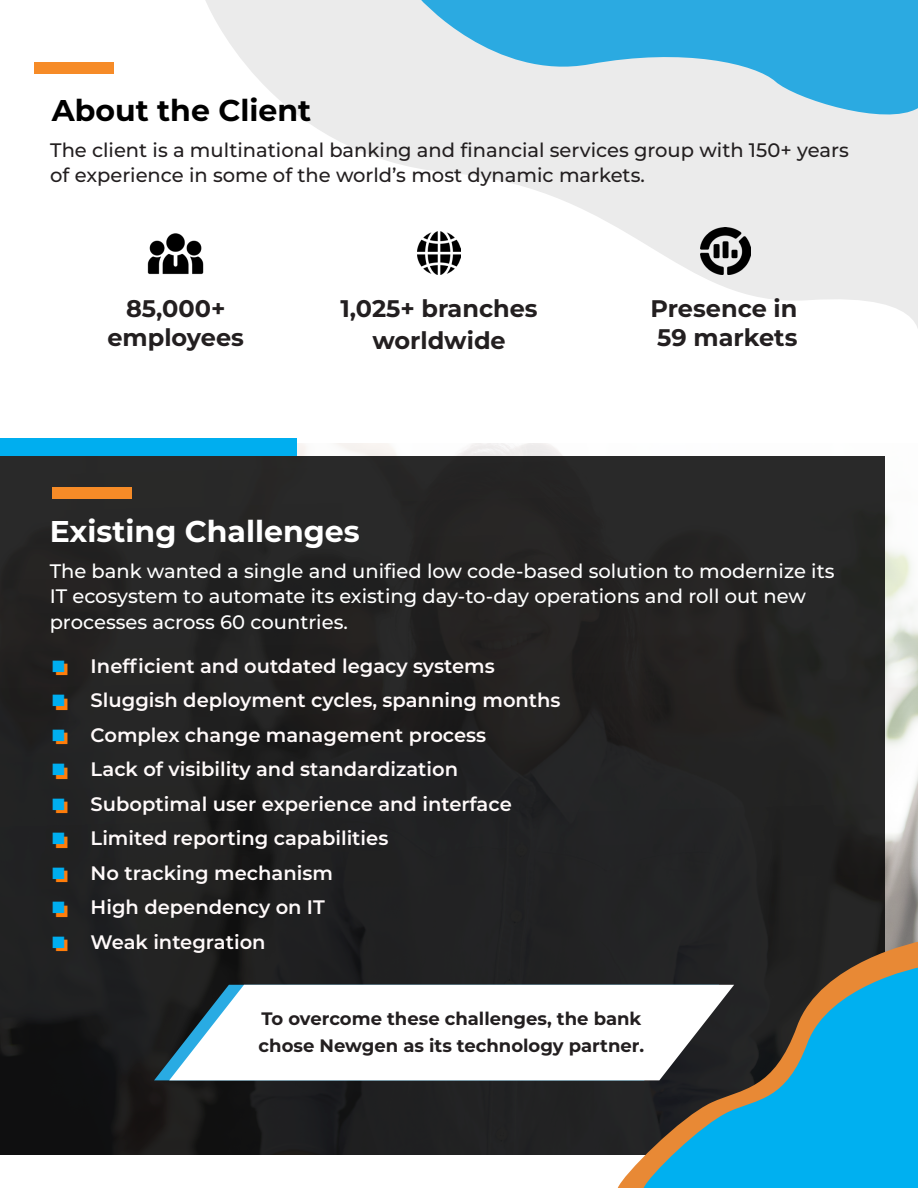
<style>
.page{position:relative;width:918px;height:1188px;background:#fff}
.page>*{position:absolute;margin:0;border:0;box-sizing:border-box;transform-origin:0 0}
.t1{font:700 30px "Montserrat";color:#fff}
.t2{font:700 30px "Montserrat";color:#000}
.t3{font:700 24px "Montserrat";color:#231f20}
.t4{font:600 19.5px "Montserrat";color:#fffafa}
.t5{font:500 19.5px/25.5px "Montserrat";color:#fff}
.t6{font:500 19.5px/25.5px "Montserrat";color:#231f20}
.t7{font:19.5px "Leelawadee UI";color:#ff7d0a}
.t8{font:700 18px/27px "Montserrat";color:#231f20}
.s1{font-family:"Leelawadee UI";font-weight:400;color:#00aeef}
</style>
<div class="page">
<svg style="left:205px;top:0;width:713px;height:328px"></svg>
<img style="left:297px;top:443px;width:621px;height:499px">
<div style="left:0;top:439px;width:297px;height:17px;background:#00aeef"></div>
<div style="left:0;top:456px;width:884px;height:698px;background:#232323"></div>
<svg style="left:421px;top:0;width:497px;height:127px;background:#81c7e5"></svg>
<svg style="left:618px;top:942px;width:300px;height:246px"></svg>
<svg style="left:644px;top:968px;width:274px;height:220px;fill:#00b0f0"></svg>
<svg style="left:169px;top:985px;width:565px;height:95px;background:#e1e4e6"></svg>
<img style="left:147px;top:233px;width:57px;height:42px">
<img style="left:417px;top:231px;width:44px;height:44px">
<img style="left:700px;top:228px;width:50px;height:46px">
<div style="left:34px;top:62px;width:80px;height:12px;background:#f68b27"></div>
<div style="left:52px;top:487px;width:80px;height:12px;background:#f68b27"></div>
<p class="t2" style="left:52px;top:90px;width:261px">About the Client</p>
<p class="t6" style="left:50px;top:137px;width:800px">The client is a multinational banking and financial services group with 150+ years of experience in some of the world’s most dynamic markets.</p>
<p class="t3" style="left:126px;top:292px;width:101px">85,000+</p>
<p class="t3" style="left:107px;top:321px;width:138px">employees</p>
<p class="t3" style="left:340px;top:292px;width:199px">1,025+ branches</p>
<p class="t3" style="left:372px;top:325px;width:135px">worldwide</p>
<p class="t3" style="left:651px;top:292px;width:148px">Presence in</p>
<p class="t3" style="left:657px;top:321px;width:142px">59 markets</p>
<p class="t1" style="left:50px;top:511px;width:312px">Existing Challenges</p>
<p class="t5" style="left:50px;top:558px;width:786px">The bank wanted a single and unified low code-based solution to modernize its<br>IT ecosystem to automate its existing day-to-day operations and roll out new processes across 60 countries.</p>
<p class="t4" style="left:50px;top:652px;width:446px"><span class="s1">◼</span> Inefficient and outdated legacy systems</p>
<p class="t4" style="left:50px;top:686px;width:512px"><span class="s1">◼</span> Sluggish deployment cycles, spanning months</p>
<p class="t4" style="left:50px;top:721px;width:438px"><span class="s1">◼</span> Complex change management process</p>
<p class="t4" style="left:50px;top:755px;width:409px"><span class="s1">◼</span> Lack of visibility and standardization</p>
<p class="t4" style="left:50px;top:790px;width:463px"><span class="s1">◼</span> Suboptimal user experience and interface</p>
<p class="t4" style="left:50px;top:824px;width:340px"><span class="s1">◼</span> Limited reporting capabilities</p>
<p class="t4" style="left:50px;top:859px;width:284px"><span class="s1">◼</span> No tracking mechanism</p>
<p class="t4" style="left:50px;top:893px;width:276px"><span class="s1">◼</span> High dependency on IT</p>
<p class="t4" style="left:50px;top:928px;width:217px"><span class="s1">◼</span> Weak integration</p>
<p class="t7" style="left:54px;top:656px;width:18px">◼</p>
<p class="t7" style="left:54px;top:690px;width:18px">◼</p>
<p class="t7" style="left:54px;top:725px;width:18px">◼</p>
<p class="t7" style="left:54px;top:759px;width:18px">◼</p>
<p class="t7" style="left:54px;top:794px;width:18px">◼</p>
<p class="t7" style="left:54px;top:828px;width:18px">◼</p>
<p class="t7" style="left:54px;top:863px;width:18px">◼</p>
<p class="t7" style="left:54px;top:897px;width:18px">◼</p>
<p class="t7" style="left:54px;top:932px;width:18px">◼</p>
<p class="t8" style="left:259px;top:1004px;width:387px">To overcome these challenges, the bank chose Newgen as its technology partner.</p>
</div>
